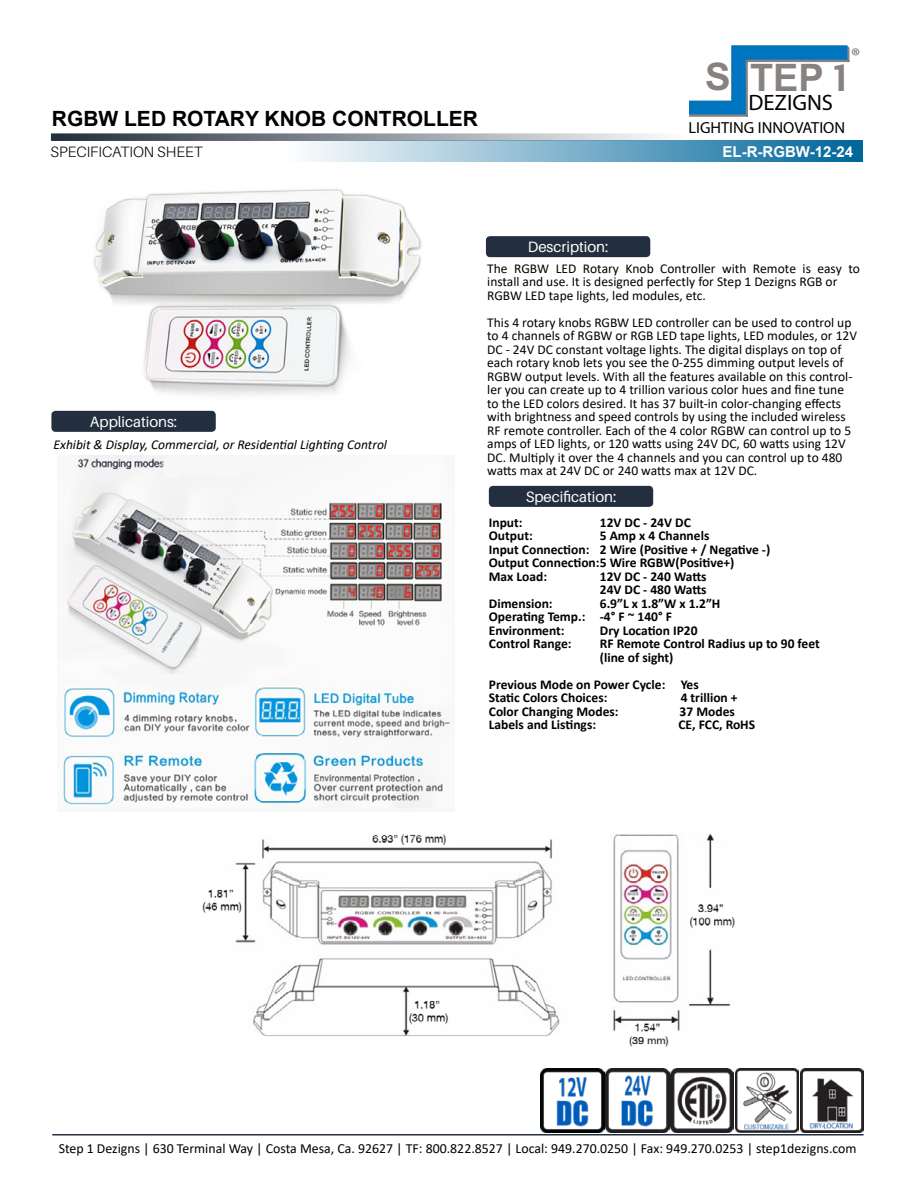
<style>
.page{position:relative;width:918px;height:1188px;background:#fff}
.page>*{position:absolute;margin:0;border:0;box-sizing:border-box;transform-origin:0 0}
.t1{font:700 37.95px "Arial";color:#878180}
.t2{font:22.35px "Avenir Next";color:#000}
.t3{font:21.45px "Avenir Next";color:#6d6e71}
.t4{font:700 21px "Arial";color:#000101}
.t5{font:16.05px "Avenir Next";color:#000}
.t6{font:15px "Aileron";color:#fff}
.t7{font:300 15px "Aileron";color:#000101}
.t8{font:700 15px "Arial";color:#fff}
.t9{font:13.8px "Calibri";color:#000}
.t10{font:13.5px/13.5px "Calibri";color:#000}
.t11{font:700 13.5px/13.5px "Calibri";color:#000}
.t12{font:italic 13.5px "Calibri";color:#000}
.s1{font-family:"COUTURE"}
</style>
<div class="page">
<hr style="left:52px;top:1134px;width:812px;height:2px;background:#242f3f">
<div style="left:486px;top:236px;width:164px;height:21px;background:#232f3e;border-radius:4px"></div>
<div style="left:489px;top:486px;width:164px;height:21px;background:#232f3e;border-radius:4px"></div>
<div style="left:51px;top:411px;width:165px;height:21px;background:#232f3e;border-radius:4px"></div>
<svg style="left:689px;top:45px;width:161px;height:72px"></svg>
<svg style="left:51px;top:133px;width:635px;height:8px;background:#8f97a0"></svg>
<svg style="left:308px;top:141px;width:554px;height:21px;background:#79aeca"></svg>
<img style="left:606px;top:1069px;width:258px;height:63px">
<img style="left:541px;top:1069px;width:63px;height:63px">
<img style="left:94px;top:189px;width:327px;height:207px">
<img style="left:202px;top:834px;width:533px;height:213px">
<img style="left:59px;top:456px;width:392px;height:353px">
<h3 class="t4" style="left:52px;top:104px;width:428px">RGBW LED ROTARY KNOB CONTROLLER</h3>
<p class="t7" style="left:51px;top:144px;width:154px">SPECIFICATION SHEET</p>
<h1 class="t1" style="left:705px;top:51px;width:142px">S TEP <span class="s1">1</span></h1>
<h2 class="t2" style="left:748px;top:89px;width:86px">DEZIGNS</h2>
<p class="t5" style="left:689px;top:117px;width:158px">LIGHTING INNOVATION</p>
<h3 class="t3" style="left:851px;top:42px;width:11px">®</h3>
<p class="t8" style="left:723px;top:141px;width:132px">EL-R-RGBW-12-24</p>
<p class="t6" style="left:90px;top:414px;width:89px">Applications:</p>
<p class="t12" style="left:54px;top:435px;width:335px">Exhibit &amp; Display, Commercial, or Residential Lighting Control</p>
<p class="t6" style="left:528px;top:239px;width:82px">Description:</p>
<p class="t10" style="left:487px;top:261px;width:374px">The RGBW LED Rotary Knob Controller with Remote is easy to install and use. It is designed perfectly for Step 1 Dezigns RGB or<br>RGBW LED tape lights, led modules, etc.</p>
<p class="t10" style="left:487px;top:315px;width:371px">This 4 rotary knobs RGBW LED controller can be used to control up to 4 channels of RGBW or RGB LED tape lights, LED modules, or 12V DC - 24V DC constant voltage lights. The digital displays on top of each rotary knob lets you see the 0-255 dimming output levels of RGBW output levels. With all the features available on this control&shy;ler you can create up to 4 trillion various color hues and fine tune to the LED colors desired. It has 37 built-in color-changing effects with brightness and speed controls by using the included wireless RF remote controller. Each of the 4 color RGBW can control up to 5 amps of LED lights, or 120 watts using 24V DC, 60 watts using 12V DC. Multiply it over the 4 channels and you can control up to 480 watts max at 24V DC or 240 watts max at 12V DC.</p>
<p class="t6" style="left:526px;top:489px;width:92px">Specification:</p>
<p class="t11" style="left:489px;top:515px;width:35px">Input:</p>
<p class="t11" style="left:600px;top:515px;width:92px">12V DC - 24V DC</p>
<p class="t11" style="left:489px;top:529px;width:45px">Output:</p>
<p class="t11" style="left:489px;top:529px;width:283px;text-indent:111px">5 Amp x 4 Channels<br>Input Connection: 2 Wire (Positive + / Negative -)<br>Output Connection:5 Wire RGBW(Positive+)<br>Max Load:</p>
<p class="t11" style="left:600px;top:569px;width:108px">12V DC - 240 Watts<br>24V DC - 480 Watts</p>
<p class="t11" style="left:489px;top:596px;width:233px;text-indent:111px">6.9”L x 1.8”W x 1.2”H<br>Operating Temp.: -4° F ~ 140° F<br>Environment:</p>
<p class="t11" style="left:489px;top:596px;width:65px">Dimension:</p>
<p class="t11" style="left:600px;top:623px;width:99px">Dry Location IP20</p>
<p class="t11" style="left:489px;top:637px;width:84px">Control Range:</p>
<p class="t11" style="left:600px;top:637px;width:221px">RF Remote Control Radius up to 90 feet (line of sight)</p>
<p class="t11" style="left:489px;top:677px;width:211px">Previous Mode on Power Cycle: Yes<br>Static Colors Choices:</p>
<p class="t11" style="left:681px;top:691px;width:58px">4 trillion +</p>
<p class="t11" style="left:489px;top:704px;width:131px">Color Changing Modes:</p>
<p class="t11" style="left:680px;top:704px;width:57px">37 Modes</p>
<p class="t11" style="left:489px;top:718px;width:109px">Labels and Listings:</p>
<p class="t11" style="left:679px;top:718px;width:78px">CE, FCC, RoHS</p>
<p class="t9" style="left:59px;top:1138px;width:799px">Step 1 Dezigns | 630 Terminal Way | Costa Mesa, Ca. 92627 | TF: 800.822.8527 | Local: 949.270.0250 | Fax: 949.270.0253 | step1dezigns.com</p>
</div>
